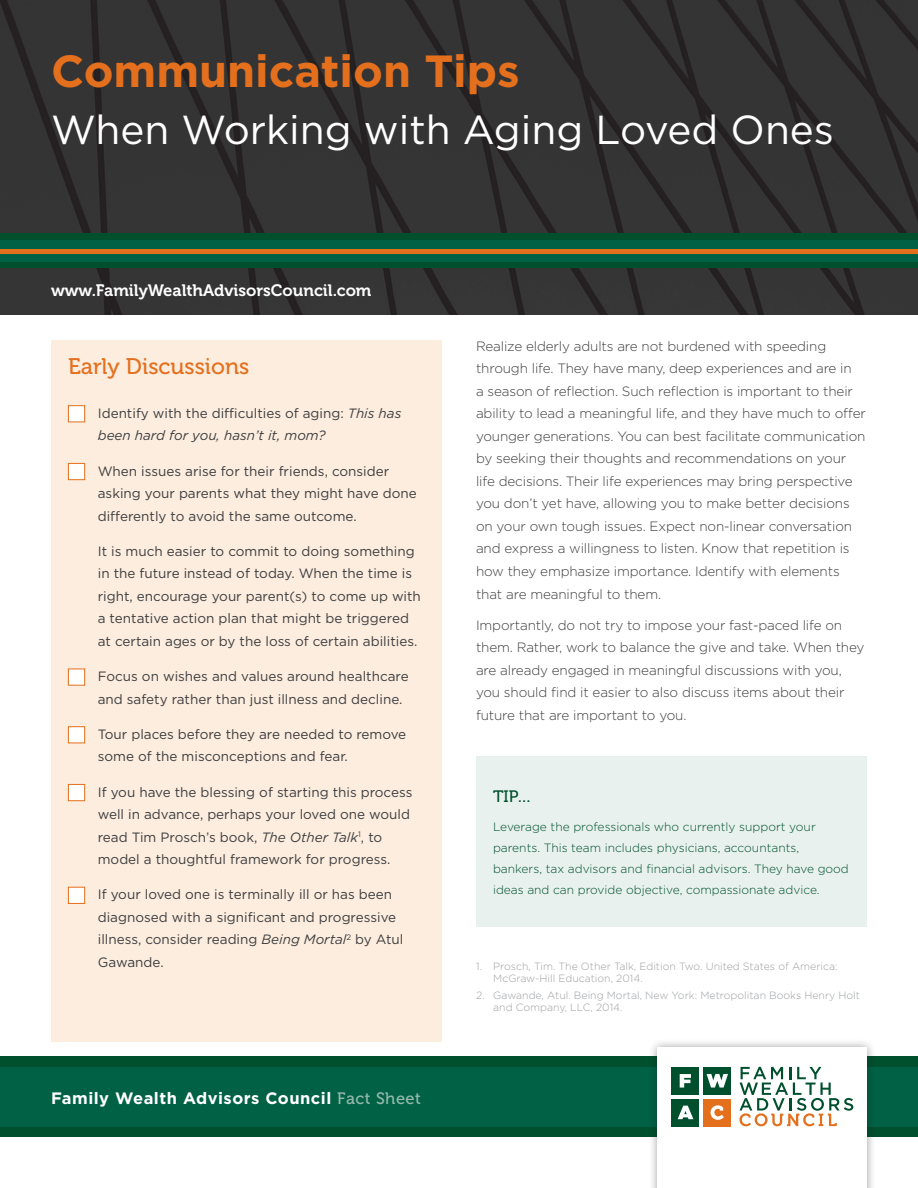
<style>
.page{position:relative;width:918px;height:1188px;background:#fff}
.page>*{position:absolute;margin:0;border:0;box-sizing:border-box;transform-origin:0 0}
.t1{font:700 45px "Gotham";color:#e4701e}
.t2{font:40.5px "Gotham";color:#fff}
.t3{font:22.5px "Museo 500";color:#e4701e}
.t4{font:700 16.5px "Gotham";letter-spacing:.03em;color:#fff}
.t5{font:16.5px "Museo 700";color:#fff}
.t6{font:16.5px "Museo 500";color:#00502e}
.t7{font:13.5px/22.5px "Gotham";color:#3e3e3f}
.t8{font:300 13.5px/22.5px "Gotham";letter-spacing:-.01em;color:#3e3e3f}
.t9{font:300 12px/21px "Gotham";color:#00502e}
.t10{font:300 10.5px/12px "Gotham";color:#9d9fa2}
.s1{font-style:italic}
.s2{font-family:"Museo 500";font-weight:400;color:#94b9ab}
</style>
<div class="page">
<img style="left:0;top:0;width:918px;height:315px">
<div style="left:51px;top:340px;width:391px;height:702px;background:#fceddf"></div>
<div style="left:68px;top:405px;width:17px;height:17px;background:#fff;border:1px solid #e4701e"></div>
<div style="left:68px;top:463px;width:17px;height:17px;background:#fff;border:1px solid #e4701e"></div>
<div style="left:68px;top:669px;width:17px;height:17px;background:#fff;border:1px solid #e4701e"></div>
<div style="left:68px;top:726px;width:17px;height:17px;background:#fff;border:1px solid #e4701e"></div>
<div style="left:68px;top:784px;width:17px;height:17px;background:#fff;border:1px solid #e4701e"></div>
<div style="left:68px;top:887px;width:17px;height:17px;background:#fff;border:1px solid #e4701e"></div>
<div style="left:0;top:234px;width:918px;height:34px;background:#00502e"></div>
<div style="left:0;top:1056px;width:918px;height:81px;background:#00502e"></div>
<div style="left:0;top:1067px;width:918px;height:59px;background:#006144"></div>
<div style="left:649px;top:1039px;width:227px;height:149px;background:#231f20;opacity:.45"></div>
<div style="left:658px;top:1048px;width:209px;height:140px;background:#fff"></div>
<svg style="left:739px;top:1067px;width:114px;height:59px"></svg>
<div style="left:672px;top:1067px;width:27px;height:27px;background:#00502e"></div>
<svg style="left:680px;top:1074px;width:11px;height:14px"></svg>
<div style="left:704px;top:1067px;width:27px;height:27px;background:#00502e"></div>
<svg style="left:707px;top:1074px;width:21px;height:14px"></svg>
<div style="left:672px;top:1099px;width:27px;height:27px;background:#00502e"></div>
<svg style="left:678px;top:1106px;width:15px;height:13px"></svg>
<div style="left:704px;top:1099px;width:27px;height:27px;background:#e4701e"></div>
<svg style="left:711px;top:1105px;width:13px;height:15px"></svg>
<div style="left:0;top:241px;width:918px;height:21px;background:#006144"></div>
<hr style="left:0;top:249px;width:918px;height:4px;background:#e4701e">
<div style="left:476px;top:757px;width:391px;height:170px;background:#e8f1ee"></div>
<h1 class="t1" style="left:51px;top:41px;width:470px">Communication Tips</h1>
<h2 class="t2" style="left:51px;top:103px;width:785px">When Working with Aging Loved Ones</h2>
<p class="t5" style="left:51px;top:281px;width:322px">www.FamilyWealthAdvisorsCouncil.com</p>
<h3 class="t3" style="left:68px;top:354px;width:183px">Early Discussions</h3>
<p class="t7" style="left:98px;top:401px;width:305px">Identify with the difficulties of aging: <span class="s1">This has been hard for you, hasn’t it, mom?</span></p>
<p class="t7" style="left:98px;top:459px;width:320px">When issues arise for their friends, consider asking your parents what they might have done differently to avoid the same outcome.</p>
<p class="t7" style="left:98px;top:540px;width:325px">It is much easier to commit to doing something in the future instead of today. When the time is right, encourage your parent(s) to come up with a tentative action plan that might be triggered at certain ages or by the loss of certain abilities.</p>
<p class="t7" style="left:98px;top:665px;width:312px">Focus on wishes and values around healthcare and safety rather than just illness and decline.</p>
<p class="t7" style="left:98px;top:723px;width:310px">Tour places before they are needed to remove some of the misconceptions and fear.</p>
<p class="t7" style="left:98px;top:780px;width:316px">If you have the blessing of starting this process well in advance, perhaps your loved one would read Tim Prosch’s book, <span class="s1">The Other Talk</span><sup>1</sup>, to model a thoughtful framework for progress.</p>
<p class="t7" style="left:98px;top:883px;width:307px">If your loved one is terminally ill or has been diagnosed with a significant and progressive illness, consider reading <span class="s1">Being Mortal</span><sup>2</sup> by Atul Gawande.</p>
<p class="t4" style="left:51px;top:1087px;width:372px">Family Wealth Advisors Council <span class="s2">Fact Sheet</span></p>
<p class="t8" style="left:476px;top:335px;width:391px">Realize elderly adults are not burdened with speeding through life. They have many, deep experiences and are in<br>a season of reflection. Such reflection is important to their ability to lead a meaningful life, and they have much to offer younger generations. You can best facilitate communication by seeking their thoughts and recommendations on your life decisions. Their life experiences may bring perspective you don’t yet have, allowing you to make better decisions on your own tough issues. Expect non-linear conversation and express a willingness to listen. Know that repetition is how they emphasize importance. Identify with elements that are meaningful to them.</p>
<p class="t8" style="left:476px;top:613px;width:390px">Importantly, do not try to impose your fast-paced life on them. Rather, work to balance the give and take. When they are already engaged in meaningful discussions with you, you should find it easier to also discuss items about their future that are important to you.</p>
<p class="t6" style="left:493px;top:787px;width:40px">TIP…</p>
<p class="t9" style="left:493px;top:816px;width:357px">Leverage the professionals who currently support your parents. This team includes physicians, accountants, bankers, tax advisors and financial advisors. They have good ideas and can provide objective, compassionate advice.</p>
<p class="t10" style="left:493px;top:960px;width:346px;text-indent:-17px">1. Prosch, Tim. The Other Talk, Edition Two. United States of America:<br>McGraw-Hill Education, 2014.</p>
<p class="t10" style="left:493px;top:989px;width:368px;text-indent:-17px">2. Gawande, Atul. Being Mortal, New York: Metropolitan Books Henry Holt and Company, LLC, 2014.</p>
</div>
